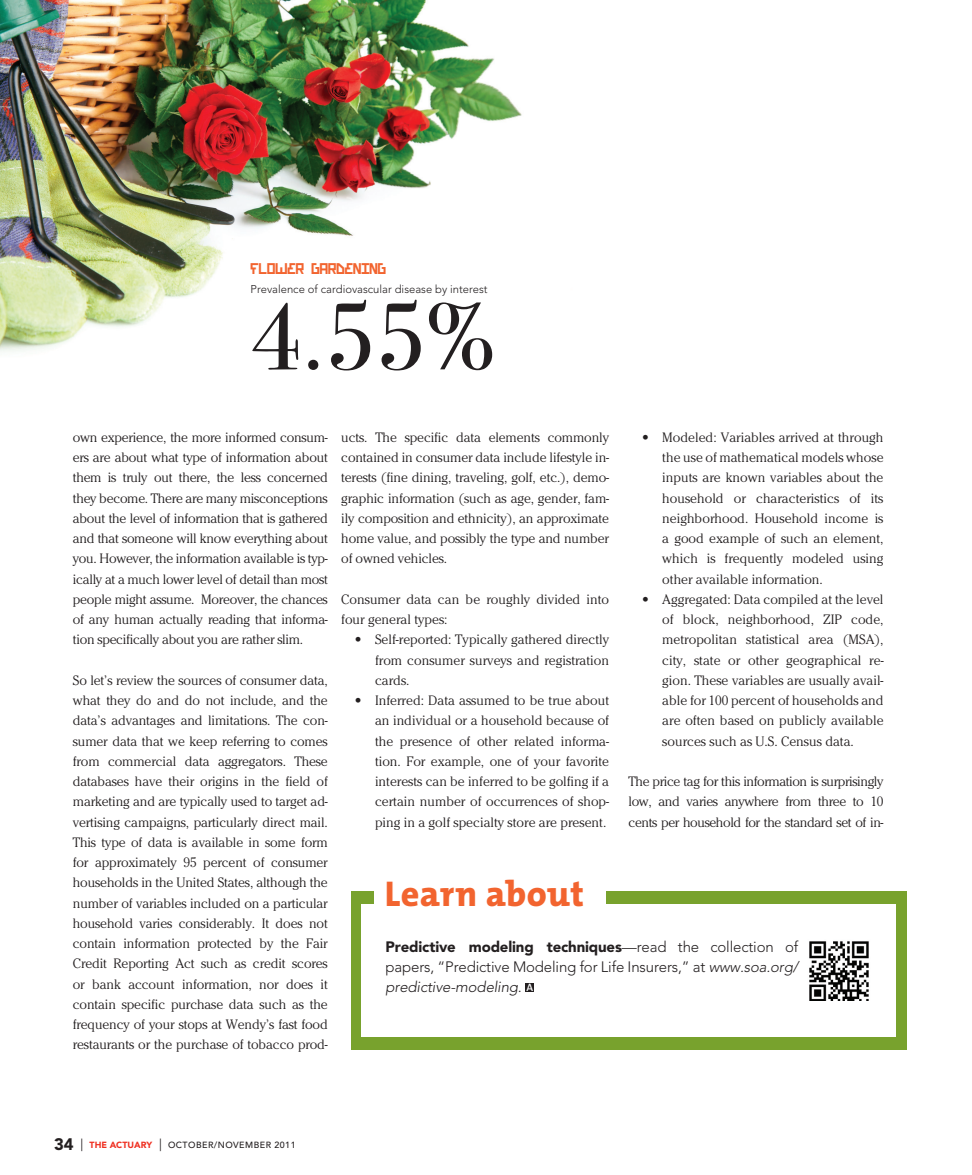
<style>
.page{position:relative;width:972px;height:1175px;background:#fff}
.page>*{position:absolute;margin:0;border:0;box-sizing:border-box;transform-origin:0 0}
.t1{font:94.8px "Bodoni Svty Two ITCTT Book";color:#231f20}
.t2{font:800 36px "The Mix B8";letter-spacing:.01em;color:#f2642f}
.t3{font:700 15.45px "Bionic Type";color:#f2642f}
.t4{font:300 15px/20.2px "Avenir";letter-spacing:-.01em;color:#231f20;text-align:justify}
.t5{font:300 13.5px/20.2px "Cheltenham Std";color:#231f20;text-align:justify}
.t6{font:300 11.25px "Avenir";color:#231f20}
.t7{font:500 8.85px "Avenir";letter-spacing:.05em;color:#231f20}
.s1{font-family:"Avenir";font-weight:900}
.s2{font-weight:900}
.s3{font-style:italic}
.s4{font-family:"The Mix B6";font-weight:600;font-size:10.8px;color:#fff}
.s5{font-weight:900;font-size:16.65px}
.s6{font-weight:400;font-size:12.6px}
.s7{font-weight:900;color:#ef3122}
</style>
<div class="page">
<div style="left:351px;top:891px;width:555px;height:159px;background:#78a22d"></div>
<div style="left:361px;top:904px;width:535px;height:132px;background:#fff"></div>
<div style="left:375px;top:868px;width:231px;height:58px;background:#fff"></div>
<div style="left:525px;top:983px;width:9px;height:9px;background:#231f20"></div>
<img style="left:809px;top:941px;width:60px;height:59px">
<img style="left:0;top:0;width:522px;height:351px">
<p class="t3" style="left:251px;top:261px;width:137px">FLOWER GARDENING</p>
<p class="t6" style="left:251px;top:282px;width:239px">Prevalence of cardiovascular disease by interest</p>
<h1 class="t1" style="left:251px;top:259px;width:245px">4.55%</h1>
<p class="t5" style="left:73px;top:427px;width:257px">own experience, the more informed consum&shy;ers are about what type of information about them is truly out there, the less concerned they become. There are many misconceptions about the level of information that is gathered and that someone will know everything about you. However, the information available is typ&shy;ically at a much lower level of detail than most people might assume. Moreover, the chances of any human actually reading that informa&shy;tion specifically about you are rather slim.</p>
<p class="t5" style="left:73px;top:670px;width:257px">So let’s review the sources of consumer data, what they do and do not include, and the data’s advantages and limitations. The con&shy;sumer data that we keep referring to comes from commercial data aggregators. These databases have their origins in the field of marketing and are typically used to target ad&shy;vertising campaigns, particularly direct mail.<br>This type of data is available in some form for approximately 95 percent of consumer households in the United States, although the number of variables included on a particular household varies considerably. It does not contain information protected by the Fair Credit Reporting Act such as credit scores or bank account information, nor does it contain specific purchase data such as the frequency of your stops at Wendy’s fast food restaurants or the purchase of tobacco prod-</p>
<p class="t5" style="left:341px;top:427px;width:269px">ucts. The specific data elements commonly contained in consumer data include lifestyle in&shy;terests (fine dining, traveling, golf, etc.), demo&shy;graphic information (such as age, gender, fam&shy;ily composition and ethnicity), an approximate home value, and possibly the type and number of owned vehicles.</p>
<p class="t5" style="left:341px;top:589px;width:269px">Consumer data can be roughly divided into four general types:</p>
<p class="t5" style="left:375px;top:629px;width:236px;text-indent:-20px"><span class="s1">•</span> Self-reported: Typically gathered directly from consumer surveys and registration cards.</p>
<p class="t5" style="left:375px;top:690px;width:236px;text-indent:-20px"><span class="s1">•</span> Inferred: Data assumed to be true about an individual or a household because of the presence of other related informa&shy;tion. For example, one of your favorite interests can be inferred to be golfing if a certain number of occurrences of shop&shy;ping in a golf specialty store are present.</p>
<p class="t5" style="left:662px;top:427px;width:223px;text-indent:-20px"><span class="s1">•</span> Modeled: Variables arrived at through the use of mathematical models whose inputs are known variables about the household or characteristics of its neighborhood. Household income is a good example of such an element, which is frequently modeled using other available information.</p>
<p class="t5" style="left:662px;top:589px;width:223px;text-indent:-20px"><span class="s1">•</span> Aggregated: Data compiled at the level of block, neighborhood, ZIP code, metropolitan statistical area (MSA), city, state or other geographical re&shy;gion. These variables are usually avail&shy;able for 100 percent of households and are often based on publicly available sources such as U.S. Census data.</p>
<p class="t5" style="left:629px;top:771px;width:257px">The price tag for this information is surprisingly low, and varies anywhere from three to 10 cents per household for the standard set of in-</p>
<h2 class="t2" style="left:385px;top:874px;width:201px">Learn about</h2>
<p class="t4" style="left:386px;top:936px;width:414px"><span class="s2">Predictive modeling techniques</span>—read the collection of papers, “Predictive Modeling for Life Insurers,” at <span class="s3">www.soa.org/ predictive-modeling.</span> <span class="s4">A</span></p>
<p class="t7" style="left:54px;top:1139px;width:243px"><span class="s5">34</span> <span class="s6">|</span> <span class="s7">The Actuary</span> <span class="s6">|</span> OCTOBER/NOVEMBER 2011</p>
</div>
